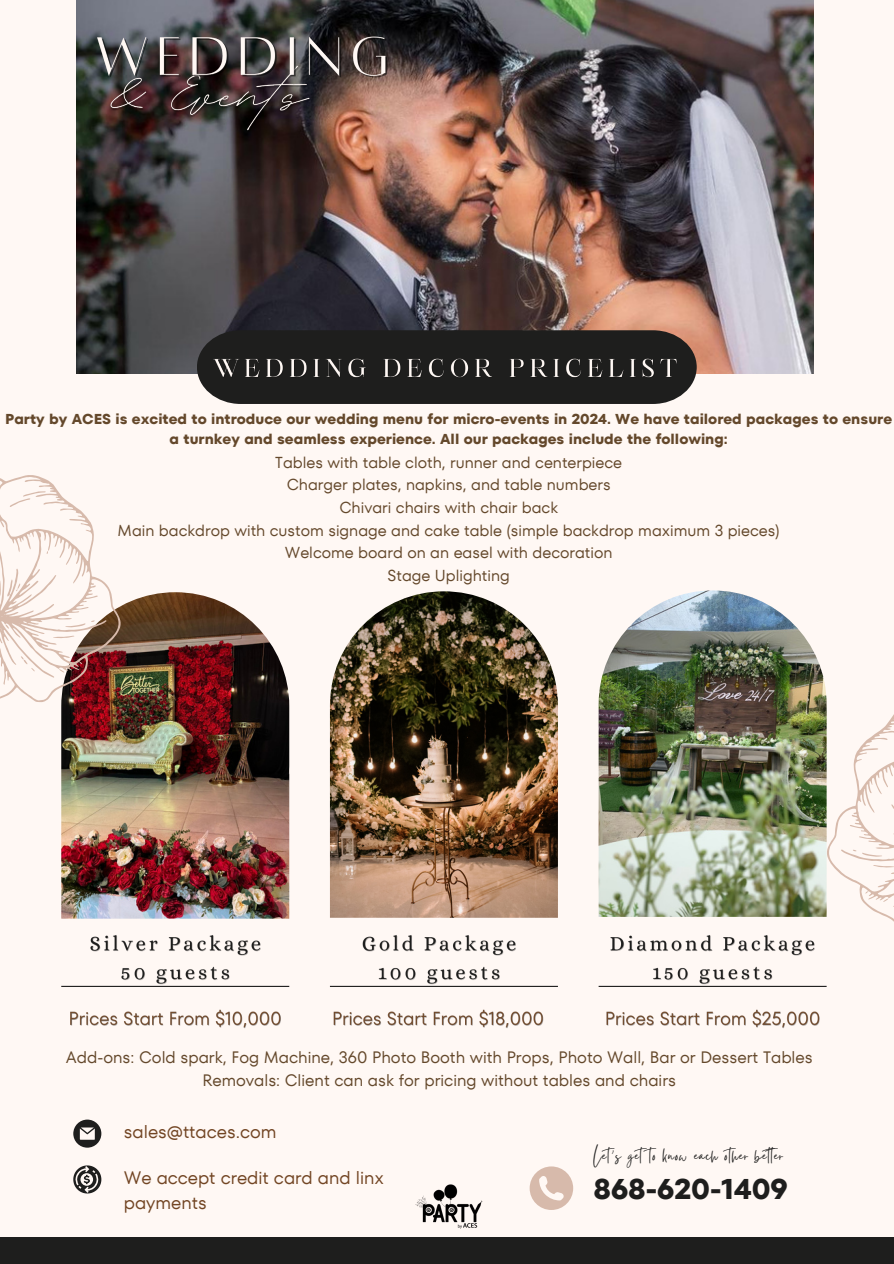
<style>
.page{position:relative;width:894px;height:1264px;background:#fff}
.page>*{position:absolute;margin:0;border:0;box-sizing:border-box;transform-origin:0 0}
.t1{font:700 28.5px "TT Fors";color:#1e1e1d}
.t2{font:19.5px "Gistesy";letter-spacing:.05em;color:#1e1e1d}
.t3{font:18px/24.8px "TT Fors";color:#724523}
.t4{font:16.5px/23.7px "TT Fors";color:#64482b;text-align:center}
.t5{font:15.9px "TT Fors";color:#64482b}
.t6{font:700 14.4px/20.2px "TT Fors";color:#64482b;text-align:center}
</style>
<div class="page">
<div style="left:0;top:0;width:893px;height:1263px;background:#fff8f4"></div>
<img style="left:76px;top:0;width:737px;height:373px">
<div style="left:197px;top:330px;width:499px;height:74px;background:#1e1e1d"></div>
<img style="left:61px;top:592px;width:228px;height:326px">
<img style="left:330px;top:591px;width:227px;height:326px">
<img style="left:598px;top:590px;width:228px;height:326px">
<hr style="left:61px;top:985px;width:228px;height:1px;background:#1e1e1d">
<hr style="left:330px;top:985px;width:227px;height:1px;background:#1e1e1d">
<hr style="left:598px;top:985px;width:228px;height:1px;background:#1e1e1d">
<svg style="left:73px;top:1119px;width:28px;height:28px"></svg>
<svg style="left:529px;top:1166px;width:44px;height:43px"></svg>
<div style="left:0;top:1237px;width:893px;height:26px;background:#1e1e1d"></div>
<svg style="left:0;top:475px;width:121px;height:278px"></svg>
<img style="left:610px;top:935px;width:205px;height:50px">
<svg style="left:826px;top:704px;width:67px;height:217px"></svg>
<svg style="left:73px;top:1165px;width:28px;height:28px"></svg>
<img style="left:415px;top:1184px;width:68px;height:45px">
<img style="left:606px;top:1009px;width:214px;height:19px">
<img style="left:90px;top:935px;width:171px;height:50px">
<img style="left:70px;top:1009px;width:211px;height:19px">
<img style="left:96px;top:28px;width:603px;height:251px">
<img style="left:211px;top:357px;width:471px;height:26px">
<img style="left:362px;top:935px;width:154px;height:50px">
<img style="left:333px;top:1009px;width:211px;height:19px">
<p class="t6" style="left:5px;top:409px;width:888px">Party by ACES is excited to introduce our wedding menu for micro-events in 2024. We have tailored packages to ensure a turnkey and seamless experience. All our packages include the following:</p>
<p class="t5" style="left:275px;top:451px;width:348px">Tables with table cloth, runner and centerpiece</p>
<p class="t5" style="left:286px;top:474px;width:325px">Charger plates, napkins, and table numbers</p>
<p class="t5" style="left:339px;top:496px;width:220px">Chivari chairs with chair back</p>
<p class="t5" style="left:118px;top:519px;width:663px">Main backdrop with custom signage and cake table (simple backdrop maximum 3 pieces)</p>
<p class="t5" style="left:285px;top:541px;width:329px">Welcome board on an easel with decoration</p>
<p class="t5" style="left:387px;top:564px;width:124px">Stage Uplighting</p>
<p class="t4" style="left:66px;top:1045px;width:748px">Add-ons: Cold spark, Fog Machine, 360 Photo Booth with Props, Photo Wall, Bar or Dessert Tables<br>Removals: Client can ask for pricing without tables and chairs</p>
<p class="t3" style="left:124px;top:1119px;width:154px">sales@ttaces.com</p>
<p class="t3" style="left:124px;top:1165px;width:261px">We accept credit card and linx payments</p>
<h6 class="t2" style="left:593px;top:1141px;width:191px">Let’s getto know each other better</h6>
<p class="t1" style="left:593px;top:1169px;width:196px">868-620-1409</p>
</div>
